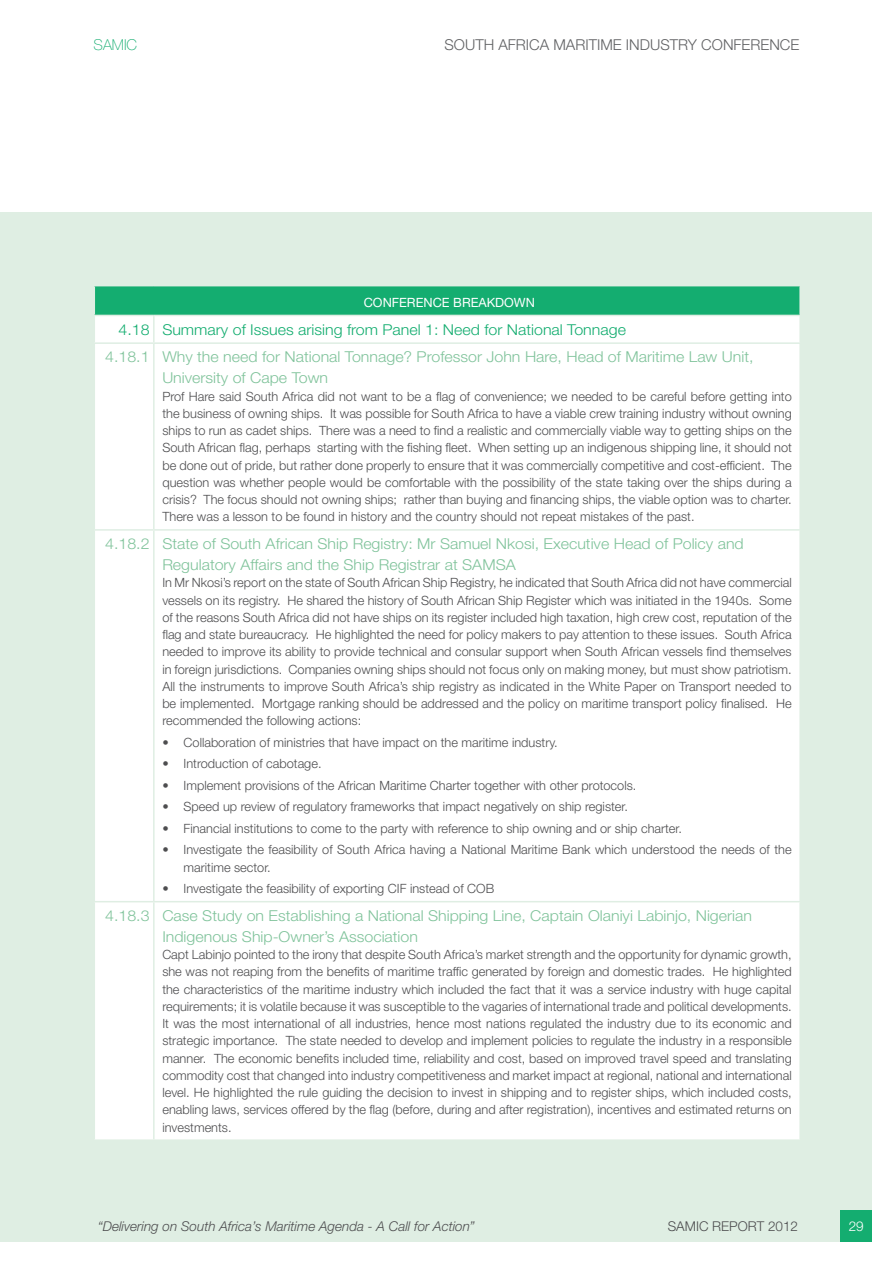
<style>
.page{position:relative;width:893px;height:1263px;background:#fff}
.page>*{position:absolute;margin:0;border:0;box-sizing:border-box;transform-origin:0 0}
.t1{font:300 15px/21px "Helvetica Neue LT Std";color:#80c39b;scale:1.07 1}
.t2{font:300 15px "Helvetica Neue LT Std";color:#14ad70;scale:1.07 1}
.t3{font:300 15px "Helvetica Neue LT Std";color:#606163}
.t4{font:100 15px "Helvetica Neue LT Std";color:#14ad70}
.t5{font:italic 300 13.5px "Helvetica Neue LT Std";color:#4d4d4f}
.t6{font:300 13.5px "Helvetica Neue LT Std";color:#4d4d4f}
.t7{font:300 13.5px "Helvetica Neue LT Std";color:#fff}
.t8{font:300 12.75px/17.2px "Helvetica Neue LT Std";color:#4d4d4f;text-align:justify}
.t9{font:12.75px "Helvetica Neue LT Std";color:#fff}
</style>
<div class="page">
<div style="left:0;top:212px;width:872px;height:1030px;background:#dfeee3"></div>
<div style="left:94px;top:286px;width:706px;height:29px;background:#14ad70"></div>
<div style="left:95px;top:316px;width:704px;height:823px;background:#fff"></div>
<hr style="left:799px;top:286px;width:2px;height:29px;background:#dfeee3">
<svg style="left:94px;top:286px;width:1px;height:29px"></svg>
<hr style="left:153px;top:316px;width:2px;height:26px;background:#dfeee3">
<hr style="left:94px;top:342px;width:60px;height:2px;background:#dfeee3">
<hr style="left:154px;top:342px;width:647px;height:2px;background:#dfeee3">
<hr style="left:153px;top:344px;width:2px;height:185px;background:#dfeee3">
<hr style="left:94px;top:529px;width:60px;height:2px;background:#dfeee3">
<hr style="left:154px;top:529px;width:647px;height:2px;background:#dfeee3">
<hr style="left:153px;top:531px;width:2px;height:370px;background:#dfeee3">
<hr style="left:94px;top:901px;width:60px;height:1px;background:#dfeee3">
<hr style="left:154px;top:901px;width:647px;height:1px;background:#dfeee3">
<hr style="left:153px;top:902px;width:2px;height:237px;background:#dfeee3">
<div style="left:841px;top:1211px;width:31px;height:31px;background:#14ad70"></div>
<p class="t4" style="left:94px;top:36px;width:45px">SAMIC</p>
<p class="t3" style="left:444px;top:35px;width:356px">SOUTH AFRICA MARITIME INDUSTRY CONFERENCE</p>
<p class="t9" style="left:364px;top:295px;width:173px">CONFERENCE BREAKDOWN</p>
<p class="t2" style="left:118px;top:320px;width:476px">4.18 Summary of Issues arising from Panel 1: Need for National Tonnage</p>
<p class="t1" style="left:162px;top:346px;width:554px;text-indent:-57px">4.18.1 Why the need for National Tonnage? Professor John Hare, Head of Maritime Law Unit,<br>University of Cape Town</p>
<p class="t8" style="left:162px;top:387px;width:631px">Prof Hare said South Africa did not want to be a flag of convenience; we needed to be careful before getting into the business of owning ships. It was possible for South Africa to have a viable crew training industry without owning ships to run as cadet ships. There was a need to find a realistic and commercially viable way to getting ships on the South African flag, perhaps starting with the fishing fleet. When setting up an indigenous shipping line, it should not be done out of pride, but rather done properly to ensure that it was commercially competitive and cost-efficient. The question was whether people would be comfortable with the possibility of the state taking over the ships during a crisis? The focus should not owning ships; rather than buying and financing ships, the viable option was to charter.<br>There was a lesson to be found in history and the country should not repeat mistakes of the past.</p>
<p class="t1" style="left:162px;top:533px;width:545px;text-indent:-57px">4.18.2 State of South African Ship Registry: Mr Samuel Nkosi, Executive Head of Policy and<br>Regulatory Affairs and the Ship Registrar at SAMSA</p>
<p class="t8" style="left:162px;top:574px;width:631px">In Mr Nkosi’s report on the state of South African Ship Registry, he indicated that South Africa did not have commercial vessels on its registry. He shared the history of South African Ship Register which was initiated in the 1940s. Some of the reasons South Africa did not have ships on its register included high taxation, high crew cost, reputation of the flag and state bureaucracy. He highlighted the need for policy makers to pay attention to these issues. South Africa needed to improve its ability to provide technical and consular support when South African vessels find themselves in foreign jurisdictions. Companies owning ships should not focus only on making money, but must show patriotism.<br>All the instruments to improve South Africa’s ship registry as indicated in the White Paper on Transport needed to be implemented. Mortgage ranking should be addressed and the policy on maritime transport policy finalised. He recommended the following actions:</p>
<p class="t8" style="left:162px;top:733px;width:397px">• Collaboration of ministries that have impact on the maritime industry.</p>
<p class="t8" style="left:162px;top:755px;width:161px">• Introduction of cabotage.</p>
<p class="t8" style="left:162px;top:776px;width:475px">• Implement provisions of the African Maritime Charter together with other protocols.</p>
<p class="t8" style="left:162px;top:798px;width:467px">• Speed up review of regulatory frameworks that impact negatively on ship register.</p>
<p class="t8" style="left:162px;top:819px;width:521px">• Financial institutions to come to the party with reference to ship owning and or ship charter.</p>
<p class="t8" style="left:184px;top:841px;width:610px;text-indent:-21px">• Investigate the feasibility of South Africa having a National Maritime Bank which understood the needs of the maritime sector.</p>
<p class="t8" style="left:162px;top:880px;width:333px">• Investigate the feasibility of exporting CIF instead of COB</p>
<p class="t1" style="left:162px;top:905px;width:553px;text-indent:-57px">4.18.3 Case Study on Establishing a National Shipping Line, Captain Olaniyi Labinjo, Nigerian<br>Indigenous Ship-Owner’s Association</p>
<p class="t8" style="left:162px;top:946px;width:631px">Capt Labinjo pointed to the irony that despite South Africa’s market strength and the opportunity for dynamic growth, she was not reaping from the benefits of maritime traffic generated by foreign and domestic trades. He highlighted the characteristics of the maritime industry which included the fact that it was a service industry with huge capital requirements; it is volatile because it was susceptible to the vagaries of international trade and political developments.<br>It was the most international of all industries, hence most nations regulated the industry due to its economic and strategic importance. The state needed to develop and implement policies to regulate the industry in a responsible manner. The economic benefits included time, reliability and cost, based on improved travel speed and translating commodity cost that changed into industry competitiveness and market impact at regional, national and international level. He highlighted the rule guiding the decision to invest in shipping and to register ships, which included costs, enabling laws, services offered by the flag (before, during and after registration), incentives and estimated returns on investments.</p>
<p class="t5" style="left:98px;top:1218px;width:379px">“Delivering on South Africa’s Maritime Agenda - A Call for Action”</p>
<p class="t6" style="left:668px;top:1218px;width:132px">SAMIC REPORT 2012</p>
<p class="t7" style="left:849px;top:1218px;width:17px">29</p>
</div>
